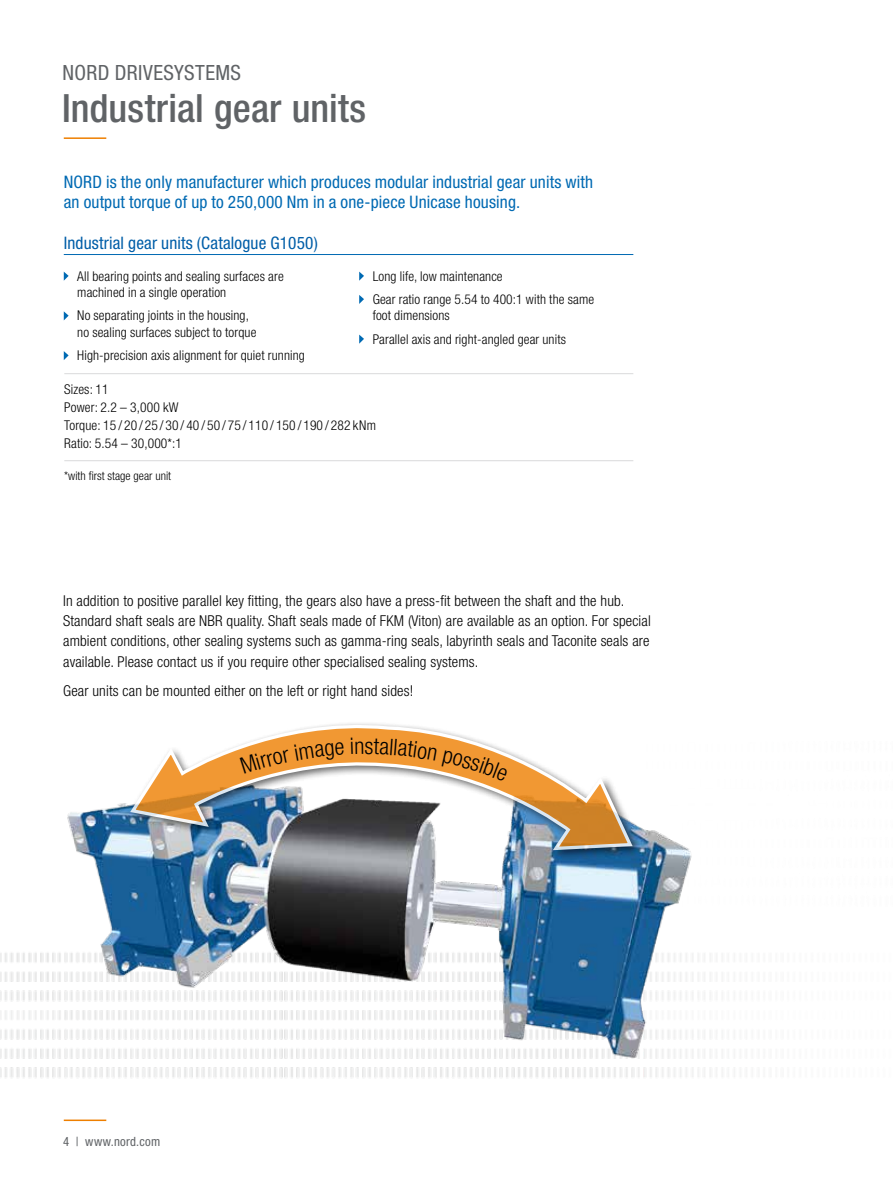
<style>
.page{position:relative;width:893px;height:1188px;background:#fff}
.page>*{position:absolute;margin:0;border:0;box-sizing:border-box;transform-origin:0 0}
.t1{font:500 condensed 39px "Helvetica Neue LT Std";letter-spacing:.005em;color:#606366}
.t2{font:condensed 21px "Helvetica Neue LT Std";letter-spacing:.02em;color:#606366}
.t3{font:condensed 17.25px/20.2px "Helvetica Neue LT Std";letter-spacing:.01em;color:#006ab3}
.t4{font:condensed 17.25px "Helvetica Neue LT Std";letter-spacing:.01em;color:#005ea8}
.t5{font:300 condensed 15px/20.2px "Helvetica Neue LT Std";letter-spacing:.01em;color:#000}
.t6{font:300 condensed 13.5px/18px "Helvetica Neue LT Std";letter-spacing:.01em;color:#000}
.t7{font:condensed 12.75px "Helvetica Neue LT Std";letter-spacing:.02em;color:#606366}
.t8{font:300 condensed 12px "Helvetica Neue LT Std";color:#000}
</style>
<div class="page">
<hr style="left:64px;top:1120px;width:42px;height:1px;background:#ee7f00">
<hr style="left:64px;top:137px;width:42px;height:2px;background:#ee7f00">
<img style="left:285px;top:953px;width:450px;height:125px">
<img style="left:0;top:953px;width:285px;height:125px">
<img style="left:62px;top:803px;width:635px;height:259px">
<div style="left:127px;top:721px;width:516px;height:140px;background:#000;opacity:.75"></div>
<svg style="left:128px;top:721px;width:507px;height:131px"></svg>
<svg style="left:64px;top:272px;width:5px;height:9px"></svg>
<svg style="left:64px;top:311px;width:5px;height:9px"></svg>
<svg style="left:64px;top:351px;width:5px;height:9px"></svg>
<svg style="left:359px;top:272px;width:5px;height:9px"></svg>
<svg style="left:359px;top:295px;width:5px;height:9px"></svg>
<svg style="left:359px;top:335px;width:5px;height:9px"></svg>
<hr style="left:64px;top:373px;width:569px;height:1px;background:#d9dadb">
<hr style="left:64px;top:460px;width:569px;height:1px;background:#d9dadb">
<hr style="left:64px;top:254px;width:569px;height:1px;background:#006ab3">
<svg style="left:240px;top:742px;width:104px;height:32px;background:#eca24f"></svg>
<svg style="left:351px;top:738px;width:157px;height:44px"></svg>
<h2 class="t2" style="left:63px;top:60px;width:180px">NORD DRIVESYSTEMS</h2>
<h1 class="t1" style="left:62px;top:85px;width:306px">Industrial gear units</h1>
<p class="t3" style="left:64px;top:171px;width:531px">NORD is the only manufacturer which produces modular industrial gear units with an output torque of up to 250,000 Nm in a one-piece Unicase housing.</p>
<p class="t4" style="left:64px;top:233px;width:256px">Industrial gear units (Catalogue G1050)</p>
<p class="t6" style="left:373px;top:264px;width:223px;line-height:23.2px">Long life, low maintenance<br>Gear ratio range 5.54 to 400:1 with the same</p>
<p class="t6" style="left:373px;top:304px;width:195px;line-height:23.2px">foot dimensions<br>Parallel axis and right-angled gear units</p>
<p class="t6" style="left:64px;top:380px;width:313px">Sizes: 11<br>Power: 2.2 – 3,000 kW<br>Torque: 15 / 20 / 25 / 30 / 40 / 50 / 75 / 110 / 150 / 190 / 282 kNm<br>Ratio: 5.54 – 30,000*:1</p>
<p class="t6" style="left:77px;top:268px;width:208px;line-height:16.5px">All bearing points and sealing surfaces are machined in a single operation</p>
<p class="t6" style="left:77px;top:307px;width:181px;line-height:16.5px">No separating joints in the housing, no sealing surfaces subject to torque</p>
<p class="t6" style="left:77px;top:346px;width:229px">High-precision axis alignment for quiet running</p>
<p class="t8" style="left:64px;top:469px;width:108px">*with first stage gear unit</p>
<p class="t5" style="left:63px;top:590px;width:589px">In addition to positive parallel key fitting, the gears also have a press-fit between the shaft and the hub.<br>Standard shaft seals are NBR quality. Shaft seals made of FKM (Viton) are available as an option. For special ambient conditions, other sealing systems such as gamma-ring seals, labyrinth seals and Taconite seals are available. Please contact us if you require other specialised sealing systems.</p>
<p class="t5" style="left:63px;top:681px;width:352px">Gear units can be mounted either on the left or right hand sides!</p>
<p class="t7" style="left:63px;top:1134px;width:98px">4 | www.nord.com</p>
</div>
